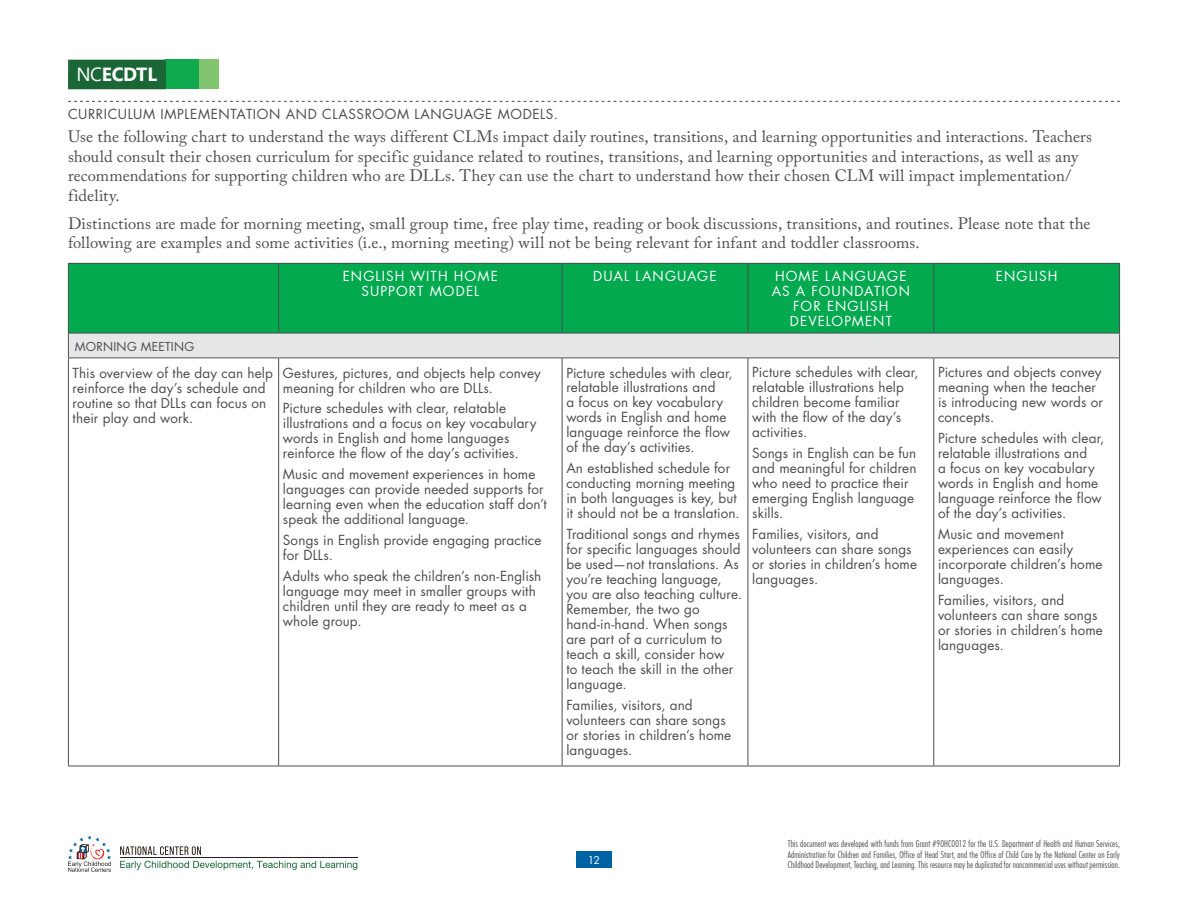
<style>
.page{position:relative;width:1188px;height:918px;background:#fff}
.page>*{position:absolute;margin:0;border:0;box-sizing:border-box;transform-origin:0 0}
.t1{font:700 19.05px "Segoe UI";letter-spacing:-.01em;color:#fff}
.t2{font:16.5px/19.5px "Adobe Caslon Pro";letter-spacing:.005em;color:#4d4d4f}
.t3{font:13.5px/15px "Futura Std";letter-spacing:.01em;color:#4d4d4f}
.t4{font:13.5px/15px "Futura Std";letter-spacing:.08em;color:#fff;text-align:center}
.t5{font:13.5px "Futura Std";letter-spacing:.045em;color:#4d4d4f}
.t6{font:12px "Futura Std";letter-spacing:.025em;color:#4d4d4f}
.t7{font:10.5px "Futura Std";color:#fff}
.t8{font:300 condensed 9px/10.5px "Futura Std";letter-spacing:.015em;color:#4d4d4f;text-align:justify}
.s1{font-weight:400}
</style>
<div class="page">
<div style="left:199px;top:60px;width:20px;height:29px;background:#81c56e"></div>
<div style="left:166px;top:60px;width:33px;height:29px;background:#0fa94e"></div>
<div style="left:68px;top:60px;width:98px;height:29px;background:#1a6636"></div>
<div style="left:576px;top:852px;width:36px;height:16px;background:#0063a6"></div>
<svg style="left:120px;top:861px;width:237px;height:9px"></svg>
<svg style="left:120px;top:846px;width:81px;height:9px"></svg>
<svg style="left:68px;top:836px;width:43px;height:36px"></svg>
<div style="left:68px;top:333px;width:1052px;height:25px;background:#e6e7e8"></div>
<div style="left:68px;top:263px;width:211px;height:70px;background:#02a94f"></div>
<div style="left:279px;top:263px;width:283px;height:70px;background:#02a94f"></div>
<div style="left:562px;top:263px;width:186px;height:70px;background:#02a94f"></div>
<div style="left:748px;top:263px;width:186px;height:70px;background:#02a94f"></div>
<div style="left:934px;top:263px;width:186px;height:70px;background:#02a94f"></div>
<svg style="left:68px;top:101px;width:1052px;height:1px"></svg>
<hr style="left:278px;top:264px;width:1px;height:69px;background:#4d4d4f">
<hr style="left:562px;top:264px;width:1px;height:69px;background:#4d4d4f">
<hr style="left:748px;top:264px;width:1px;height:69px;background:#4d4d4f">
<hr style="left:933px;top:264px;width:1px;height:69px;background:#4d4d4f">
<hr style="left:278px;top:358px;width:1px;height:408px;background:#4d4d4f">
<hr style="left:562px;top:358px;width:1px;height:408px;background:#4d4d4f">
<hr style="left:748px;top:358px;width:1px;height:408px;background:#4d4d4f">
<hr style="left:933px;top:358px;width:1px;height:408px;background:#4d4d4f">
<hr style="left:68px;top:358px;width:1px;height:408px;background:#4d4d4f">
<hr style="left:1119px;top:358px;width:1px;height:408px;background:#4d4d4f">
<hr style="left:68px;top:263px;width:211px;height:1px;background:#4d4d4f">
<hr style="left:68px;top:264px;width:1px;height:69px;background:#4d4d4f">
<hr style="left:279px;top:263px;width:283px;height:1px;background:#4d4d4f">
<hr style="left:562px;top:263px;width:186px;height:1px;background:#4d4d4f">
<hr style="left:748px;top:263px;width:186px;height:1px;background:#4d4d4f">
<hr style="left:934px;top:263px;width:186px;height:1px;background:#4d4d4f">
<hr style="left:1119px;top:264px;width:1px;height:69px;background:#4d4d4f">
<hr style="left:68px;top:333px;width:211px;height:1px;background:#4d4d4f">
<hr style="left:279px;top:333px;width:283px;height:1px;background:#4d4d4f">
<hr style="left:562px;top:333px;width:186px;height:1px;background:#4d4d4f">
<hr style="left:748px;top:333px;width:186px;height:1px;background:#4d4d4f">
<hr style="left:934px;top:333px;width:186px;height:1px;background:#4d4d4f">
<hr style="left:68px;top:766px;width:211px;height:1px;background:#4d4d4f">
<hr style="left:279px;top:766px;width:283px;height:1px;background:#4d4d4f">
<hr style="left:562px;top:766px;width:186px;height:1px;background:#4d4d4f">
<hr style="left:748px;top:766px;width:186px;height:1px;background:#4d4d4f">
<hr style="left:934px;top:766px;width:186px;height:1px;background:#4d4d4f">
<svg style="left:68px;top:333px;width:1px;height:24px"></svg>
<svg style="left:1119px;top:333px;width:1px;height:24px"></svg>
<hr style="left:68px;top:357px;width:211px;height:1px;background:#4d4d4f">
<hr style="left:279px;top:357px;width:283px;height:1px;background:#4d4d4f">
<hr style="left:562px;top:357px;width:186px;height:1px;background:#4d4d4f">
<hr style="left:748px;top:357px;width:186px;height:1px;background:#4d4d4f">
<hr style="left:934px;top:357px;width:186px;height:1px;background:#4d4d4f">
<h1 class="t1" style="left:76px;top:56px;width:82px"><span class="s1">NC</span>ECDTL</h1>
<h3 class="t5" style="left:68px;top:105px;width:492px">CURRICULUM IMPLEMENTATION AND CLASSROOM LANGUAGE MODELS.</h3>
<p class="t2" style="left:68px;top:127px;width:1025px">Use the following chart to understand the ways different CLMs impact daily routines, transitions, and learning opportunities and interactions. Teachers should consult their chosen curriculum for specific guidance related to routines, transitions, and learning opportunities and interactions, as well as any recommendations for supporting children who are DLLs. They can use the chart to understand how their chosen CLM will impact implementation/ fidelity.</p>
<p class="t2" style="left:68px;top:214px;width:1024px">Distinctions are made for morning meeting, small group time, free play time, reading or book discussions, transitions, and routines. Please note that the following are examples and some activities (i.e., morning meeting) will not be being relevant for infant and toddler classrooms.</p>
<p class="t4" style="left:343px;top:269px;width:157px">ENGLISH WITH HOME<br>SUPPORT MODEL</p>
<p class="t4" style="left:593px;top:269px;width:125px">DUAL LANGUAGE</p>
<p class="t4" style="left:772px;top:269px;width:140px">HOME LANGUAGE<br>AS A FOUNDATION<br>FOR ENGLISH<br>DEVELOPMENT</p>
<p class="t4" style="left:996px;top:269px;width:63px">ENGLISH</p>
<p class="t6" style="left:75px;top:339px;width:121px">MORNING MEETING</p>
<p class="t3" style="left:73px;top:365px;width:202px">This overview of the day can help reinforce the day’s schedule and routine so that DLLs can focus on their play and work.</p>
<p class="t3" style="left:283px;top:365px;width:260px">Gestures, pictures, and objects help convey meaning for children who are DLLs.</p>
<p class="t3" style="left:566px;top:365px;width:168px">Picture schedules with clear, relatable illustrations and<br>a focus on key vocabulary words in English and home language reinforce the flow of the day’s activities.</p>
<p class="t3" style="left:752px;top:365px;width:168px">Picture schedules with clear, relatable illustrations help children become familiar with the flow of the day’s activities.</p>
<p class="t3" style="left:938px;top:365px;width:167px">Pictures and objects convey meaning when the teacher is introducing new words or concepts.</p>
<p class="t3" style="left:283px;top:401px;width:255px">Picture schedules with clear, relatable illustrations and a focus on key vocabulary words in English and home languages reinforce the flow of the day’s activities.</p>
<p class="t3" style="left:938px;top:431px;width:168px">Picture schedules with clear, relatable illustrations and<br>a focus on key vocabulary words in English and home language reinforce the flow of the day’s activities.</p>
<p class="t3" style="left:752px;top:446px;width:166px">Songs in English can be fun and meaningful for children who need to practice their emerging English language skills.</p>
<p class="t3" style="left:283px;top:467px;width:265px">Music and movement experiences in home languages can provide needed supports for learning even when the education staff don’t speak the additional language.</p>
<p class="t3" style="left:566px;top:461px;width:175px">An established schedule for conducting morning meeting in both languages is key, but it should not be a translation.</p>
<p class="t3" style="left:283px;top:533px;width:260px">Songs in English provide engaging practice for DLLs.</p>
<p class="t3" style="left:566px;top:527px;width:177px">Traditional songs and rhymes for specific languages should be used—not translations. As you’re teaching language, you are also teaching culture.<br>Remember, the two go hand-in-hand. When songs are part of a curriculum to teach a skill, consider how<br>to teach the skill in the other language.</p>
<p class="t3" style="left:752px;top:527px;width:166px">Families, visitors, and volunteers can share songs or stories in children’s home languages.</p>
<p class="t3" style="left:938px;top:527px;width:166px">Music and movement experiences can easily incorporate children’s home</p>
<p class="t3" style="left:283px;top:569px;width:260px">Adults who speak the children’s non-English</p>
<p class="t3" style="left:938px;top:572px;width:68px">languages.</p>
<p class="t3" style="left:283px;top:584px;width:254px">language may meet in smaller groups with children until they are ready to meet as a whole group.</p>
<p class="t3" style="left:938px;top:593px;width:166px">Families, visitors, and volunteers can share songs or stories in children’s home languages.</p>
<p class="t3" style="left:566px;top:698px;width:166px">Families, visitors, and volunteers can share songs or stories in children’s home languages.</p>
<p class="t7" style="left:588px;top:854px;width:14px">12</p>
<p class="t8" style="left:788px;top:838px;width:334px">This document was developed with funds from Grant #90HC0012 for the U.S. Department of Health and Human Services, Administration for Children and Families, Office of Head Start, and the Office of Child Care by the National Center on Early Childhood Development, Teaching, and Learning. This resource may be duplicated for noncommercial uses without permission.</p>
</div>
